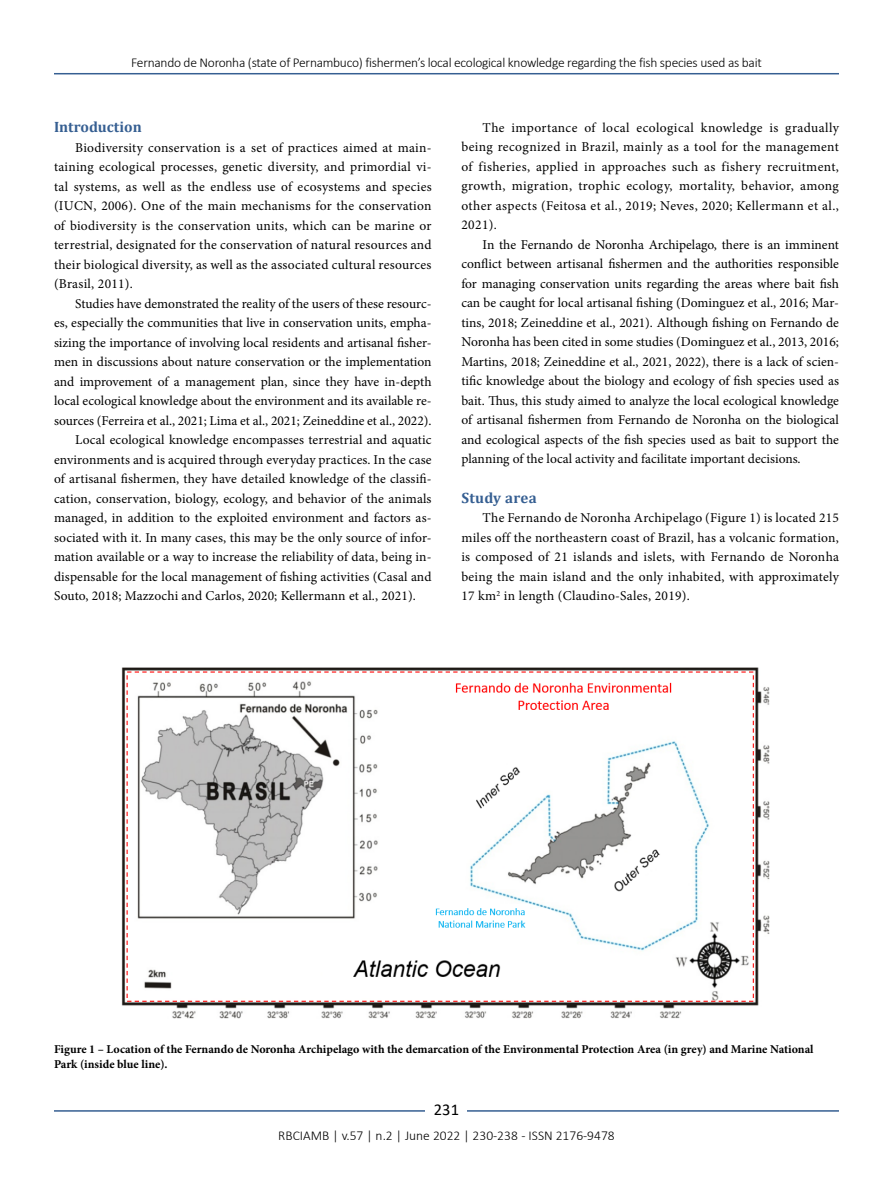
<style>
.page{position:relative;width:893px;height:1191px;background:#fff}
.page>*{position:absolute;margin:0;border:0;box-sizing:border-box;transform-origin:0 0}
.t1{font:16.5px "Calibri";color:#000}
.t2{font:700 15px "Cambria";color:#365f92}
.t3{font:700 15px "Cambria";letter-spacing:.02em;color:#365f92}
.t4{font:13.5px/19.5px "Minion Pro";letter-spacing:.005em;color:#000;text-align:justify}
.t5{font:300 13.5px "Calibri";letter-spacing:-.02em;color:#000}
.t6{font:300 13.5px "Calibri";color:#000}
.t7{font:700 12px/14.4px "Minion Pro";color:#000}
</style>
<div class="page">
<hr style="left:54px;top:73px;width:785px;height:1px;background:#365f92">
<hr style="left:54px;top:1110px;width:785px;height:1px;background:#365f92">
<div style="left:426px;top:1096px;width:41px;height:26px;background:#fff"></div>
<img style="left:121px;top:667px;width:649px;height:352px">
<p class="t5" style="left:131px;top:54px;width:632px">Fernando de Noronha (state of Pernambuco) fishermen’s local ecological knowledge regarding the fish species used as bait</p>
<p class="t2" style="left:54px;top:116px;width:89px">Introduction</p>
<p class="t4" style="left:54px;top:138px;width:379px;text-indent:21px">Biodiversity conservation is a set of practices aimed at main&shy;taining ecological processes, genetic diversity, and primordial vi&shy;tal systems, as well as the endless use of ecosystems and species (IUCN, 2006). One of the main mechanisms for the conservation of biodiversity is the conservation units, which can be marine or terrestrial, designated for the conservation of natural resources and their biological diversity, as well as the associated cultural resources (Brasil, 2011).</p>
<p class="t4" style="left:75px;top:293px;width:358px">Studies have demonstrated the reality of the users of these resourc-</p>
<p class="t4" style="left:54px;top:313px;width:379px">es, especially the communities that live in conservation units, empha-</p>
<p class="t4" style="left:54px;top:332px;width:379px">sizing the importance of involving local residents and artisanal fisher-</p>
<p class="t4" style="left:54px;top:352px;width:379px">men in discussions about nature conservation or the implementation</p>
<p class="t4" style="left:54px;top:371px;width:379px">and improvement of a management plan, since they have in-depth</p>
<p class="t4" style="left:54px;top:391px;width:379px">local ecological knowledge about the environment and its available re-</p>
<p class="t4" style="left:54px;top:410px;width:379px">sources (Ferreira et al., 2021; Lima et al., 2021; Zeineddine et al., 2022).</p>
<p class="t4" style="left:75px;top:430px;width:358px">Local ecological knowledge encompasses terrestrial and aquatic</p>
<p class="t4" style="left:54px;top:449px;width:379px">environments and is acquired through everyday practices. In the case</p>
<p class="t4" style="left:54px;top:469px;width:379px">of artisanal fishermen, they have detailed knowledge of the classifi-</p>
<p class="t4" style="left:54px;top:488px;width:379px">cation, conservation, biology, ecology, and behavior of the animals</p>
<p class="t4" style="left:54px;top:508px;width:379px">managed, in addition to the exploited environment and factors as-</p>
<p class="t4" style="left:54px;top:527px;width:379px">sociated with it. In many cases, this may be the only source of infor-</p>
<p class="t4" style="left:54px;top:547px;width:379px">mation available or a way to increase the reliability of data, being in-</p>
<p class="t4" style="left:54px;top:566px;width:379px">dispensable for the local management of fishing activities (Casal and</p>
<p class="t4" style="left:54px;top:586px;width:363px">Souto, 2018; Mazzochi and Carlos, 2020; Kellermann et al., 2021).</p>
<p class="t4" style="left:461px;top:118px;width:379px;text-indent:21px">The importance of local ecological knowledge is gradually being recognized in Brazil, mainly as a tool for the management of fisheries, applied in approaches such as fishery recruitment, growth, migration, trophic ecology, mortality, behavior, among other aspects (Feitosa et al., 2019; Neves, 2020; Kellermann et al., 2021).</p>
<p class="t4" style="left:461px;top:235px;width:379px;text-indent:21px">In the Fernando de Noronha Archipelago, there is an imminent conflict between artisanal fishermen and the authorities responsible for managing conservation units regarding the areas where bait fish can be caught for local artisanal fishing (Dominguez et al., 2016; Mar&shy;tins, 2018; Zeineddine et al., 2021). Although fishing on Fernando de Noronha has been cited in some studies (Dominguez et al., 2013, 2016; Martins, 2018; Zeineddine et al., 2021, 2022), there is a lack of scien&shy;tific knowledge about the biology and ecology of fish species used as bait. Thus, this study aimed to analyze the local ecological knowledge of artisanal fishermen from Fernando de Noronha on the biological and ecological aspects of the fish species used as bait to support the planning of the local activity and facilitate important decisions.</p>
<p class="t3" style="left:461px;top:487px;width:77px">Study area</p>
<p class="t4" style="left:461px;top:508px;width:379px;text-indent:21px">The Fernando de Noronha Archipelago (Figure 1) is located 215 miles off the northeastern coast of Brazil, has a volcanic formation, is composed of 21 islands and islets, with Fernando de Noronha being the main island and the only inhabited, with approximately 17 km<sup>2</sup> in length (Claudino-Sales, 2019).</p>
<p class="t7" style="left:54px;top:1042px;width:761px">Figure 1 – Location of the Fernando de Noronha Archipelago with the demarcation of the Environmental Protection Area (in grey) and Marine National<br>Park (inside blue line).</p>
<p class="t1" style="left:434px;top:1098px;width:27px">231</p>
<p class="t6" style="left:278px;top:1126px;width:338px">RBCIAMB | v.57 | n.2 | June 2022 | 230-238 - ISSN 2176-9478</p>
</div>
